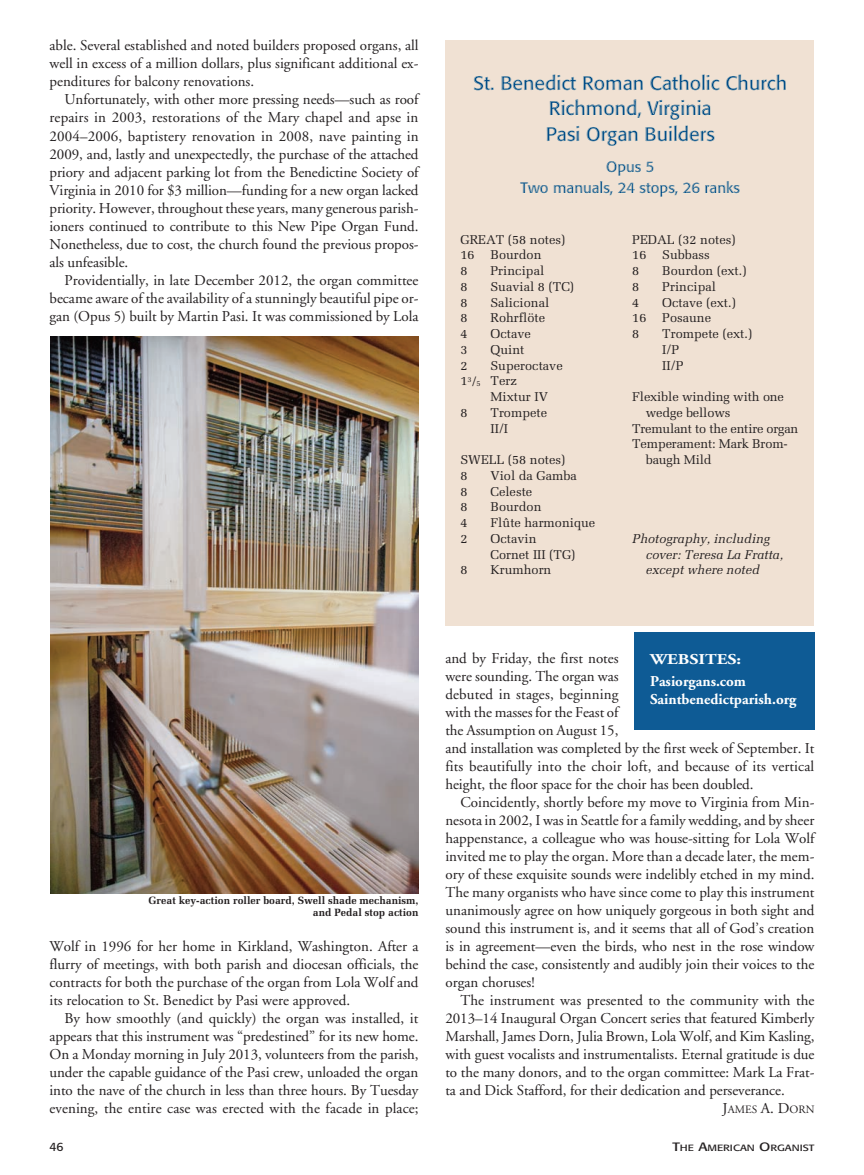
<style>
.page{position:relative;width:864px;height:1175px;background:#fff}
.page>*{position:absolute;margin:0;border:0;box-sizing:border-box;transform-origin:0 0}
.t1{font:19.5px/25.5px "Formata";color:#004b87;text-align:center}
.t2{font:15px/18px "Adobe Garamond";color:#231f20;text-align:justify}
.t3{font:15px/21px "Formata";color:#004b87;text-align:center}
.t4{font:700 15px/22.5px "Adobe Garamond";color:#fff;scale:1.2 1}
.t5{font:700 15px "Adobe Garamond";color:#fff}
.t6{font:12.75px/15.8px "Melior";color:#231f20}
.t7{font:italic 12.75px/15.8px "Melior";color:#231f20}
.t8{font:12px "Formata";color:#231f20}
.t9{font:11.25px "Adobe Garamond";color:#231f20}
.t10{font:700 10.5px/12px "Melior";color:#231f20;text-align:right}
.t11{font:9px "Formata";color:#231f20;scale:1.25 1}
.s1{font-size:7.5px}
.s2{font-size:15px}
.s3{font-size:12px}
</style>
<div class="page">
<div style="left:446px;top:40px;width:368px;height:586px;background:#f0e1d3"></div>
<img style="left:51px;top:336px;width:368px;height:557px">
<div style="left:634px;top:632px;width:180px;height:97px;background:#0e5b95"></div>
<p class="t2" style="left:50px;top:38px;width:371px">able. Several established and noted builders proposed organs, all well in excess of a million dollars, plus significant additional ex&shy;penditures for balcony renovations.</p>
<p class="t2" style="left:50px;top:92px;width:371px;text-indent:15px">Unfortunately, with other more pressing needs—such as roof repairs in 2003, restorations of the Mary chapel and apse in 2004–2006, baptistery renovation in 2008, nave painting in 2009, and, lastly and unexpectedly, the purchase of the attached priory and adjacent parking lot from the Benedictine Society of Virginia in 2010 for $3 million—funding for a new organ lacked priority. However, throughout these years, many generous parish&shy;ioners continued to contribute to this New Pipe Organ Fund.<br>Nonetheless, due to cost, the church found the previous propos&shy;als unfeasible.</p>
<p class="t2" style="left:49px;top:272px;width:371px;text-indent:15px">Providentially, in late December 2012, the organ committee became aware of the availability of a stunningly beautiful pipe or&shy;gan (Opus 5) built by Martin Pasi. It was commissioned by Lola</p>
<h1 class="t1" style="left:474px;top:72px;width:315px">St. Benedict Roman Catholic Church<br>Richmond, Virginia<br>Pasi Organ Builders</h1>
<p class="t3" style="left:521px;top:158px;width:221px">Opus 5<br>Two manuals, 24 stops, 26 ranks</p>
<p class="t6" style="left:460px;top:231px;width:106px">GREAT (58 notes)<br>16 Bourdon<br>8</p>
<p class="t6" style="left:491px;top:263px;width:55px">Principal</p>
<p class="t6" style="left:460px;top:278px;width:9px">8</p>
<p class="t6" style="left:491px;top:278px;width:85px">Suavial 8 (TC)</p>
<p class="t6" style="left:460px;top:294px;width:9px">8</p>
<p class="t6" style="left:491px;top:294px;width:60px">Salicional</p>
<p class="t6" style="left:460px;top:310px;width:9px">8</p>
<p class="t6" style="left:491px;top:310px;width:56px">Rohrflöte</p>
<p class="t6" style="left:460px;top:326px;width:9px">4</p>
<p class="t6" style="left:491px;top:326px;width:42px">Octave</p>
<p class="t6" style="left:460px;top:341px;width:9px">3</p>
<p class="t6" style="left:491px;top:341px;width:35px">Quint</p>
<p class="t6" style="left:460px;top:357px;width:9px">2</p>
<p class="t6" style="left:460px;top:357px;width:104px;text-indent:30px">Superoctave<br>1<sup>3</sup>/<span class="s1">5</span> Terz</p>
<p class="t6" style="left:491px;top:389px;width:59px">Mixtur IV</p>
<p class="t6" style="left:460px;top:404px;width:9px">8</p>
<p class="t6" style="left:491px;top:404px;width:58px">Trompete<br>II/I</p>
<p class="t6" style="left:460px;top:452px;width:106px">SWELL (58 notes)<br>8</p>
<p class="t6" style="left:491px;top:467px;width:88px">Viol da Gamba</p>
<p class="t6" style="left:460px;top:483px;width:9px">8</p>
<p class="t6" style="left:491px;top:483px;width:43px">Celeste</p>
<p class="t6" style="left:460px;top:499px;width:9px">8</p>
<p class="t6" style="left:491px;top:499px;width:53px">Bourdon</p>
<p class="t6" style="left:460px;top:515px;width:9px">4</p>
<p class="t6" style="left:491px;top:515px;width:106px">Flûte harmonique</p>
<p class="t6" style="left:460px;top:530px;width:9px">2</p>
<p class="t6" style="left:491px;top:530px;width:86px">Octavin<br>Cornet III (TG)</p>
<p class="t6" style="left:460px;top:562px;width:9px">8</p>
<p class="t6" style="left:491px;top:562px;width:62px">Krumhorn</p>
<p class="t6" style="left:632px;top:231px;width:105px">PEDAL (32 notes)<br>16 Subbass<br>8</p>
<p class="t6" style="left:662px;top:263px;width:86px">Bourdon (ext.)</p>
<p class="t6" style="left:632px;top:278px;width:9px">8</p>
<p class="t6" style="left:662px;top:278px;width:55px">Principal</p>
<p class="t6" style="left:632px;top:294px;width:9px">4</p>
<p class="t6" style="left:632px;top:294px;width:105px;text-indent:30px">Octave (ext.)<br>16 Posaune<br>8</p>
<p class="t6" style="left:662px;top:326px;width:91px">Trompete (ext.)<br>I/P<br>II/P</p>
<p class="t6" style="left:632px;top:389px;width:153px">Flexible winding with one</p>
<p class="t6" style="left:646px;top:404px;width:86px">wedge bellows</p>
<p class="t6" style="left:632px;top:420px;width:168px">Tremulant to the entire organ</p>
<p class="t6" style="left:632px;top:436px;width:157px">Temperament: Mark Brom-</p>
<p class="t6" style="left:646px;top:452px;width:68px">baugh Mild</p>
<p class="t7" style="left:646px;top:530px;width:139px;text-indent:-14px">Photography, including cover: Teresa La Fratta, except where noted</p>
<p class="t10" style="left:148px;top:894px;width:272px">Great key-action roller board, Swell shade mechanism, and Pedal stop action</p>
<p class="t2" style="left:50px;top:938px;width:371px">Wolf in 1996 for her home in Kirkland, Washington. After a flurry of meetings, with both parish and diocesan officials, the contracts for both the purchase of the organ from Lola Wolf and its relocation to St. Benedict by Pasi were approved.</p>
<p class="t2" style="left:49px;top:1010px;width:371px;text-indent:15px">By how smoothly (and quickly) the organ was installed, it appears that this instrument was “predestined” for its new home.<br>On a Monday morning in July 2013, volunteers from the parish, under the capable guidance of the Pasi crew, unloaded the organ into the nave of the church in less than three hours. By Tuesday evening, the entire case was erected with the facade in place;</p>
<p class="t2" style="left:445px;top:650px;width:371px;text-align:left">and by Friday, the first notes<br>were sounding. The organ was<br>debuted in stages, beginning<br>with the masses for the Feast of<br>the Assumption on August 15,<br>and installation was completed by the first week of September. It fits beautifully into the choir loft, and because of its vertical height, the floor space for the choir has been doubled.</p>
<p class="t2" style="left:445px;top:794px;width:371px;text-indent:15px">Coincidently, shortly before my move to Virginia from Min - ne sota in 2002, I was in Seattle for a family wedding, and by sheer happenstance, a colleague who was house-sitting for Lola Wolf invited me to play the organ. More than a decade later, the mem&shy;ory of these exquisite sounds were indelibly etched in my mind.<br>The many organists who have since come to play this instrument unanimously agree on how uniquely gorgeous in both sight and sound this instrument is, and it seems that all of God’s creation is in agreement—even the birds, who nest in the rose window behind the case, consistently and audibly join their voices to the organ choruses!</p>
<p class="t2" style="left:445px;top:992px;width:371px;text-indent:15px">The instrument was presented to the community with the 2013–14 Inaugural Organ Concert series that featured Kimberly Marshall, James Dorn, Julia Brown, Lola Wolf, and Kim Kasling, with guest vocalists and instrumentalists. Eternal gratitude is due to the many donors, and to the organ committee: Mark La Frat&shy;ta and Dick Stafford, for their dedication and perseverance.</p>
<p class="t9" style="left:723px;top:1104px;width:93px"><span class="s2">J</span>AMES <span class="s2">A. D</span>ORN</p>
<p class="t4" style="left:650px;top:649px;width:82px">WEBSITES:<br>Pasiorgans.com</p>
<p class="t5" style="left:650px;top:693px;width:148px">Saintbenedictparish.org</p>
<p class="t8" style="left:50px;top:1141px;width:15px">46</p>
<p class="t11" style="left:672px;top:1144px;width:115px"><span class="s3">T</span>HE <span class="s3">A</span>MERICAN <span class="s3">O</span>RGANIST</p>
</div>
